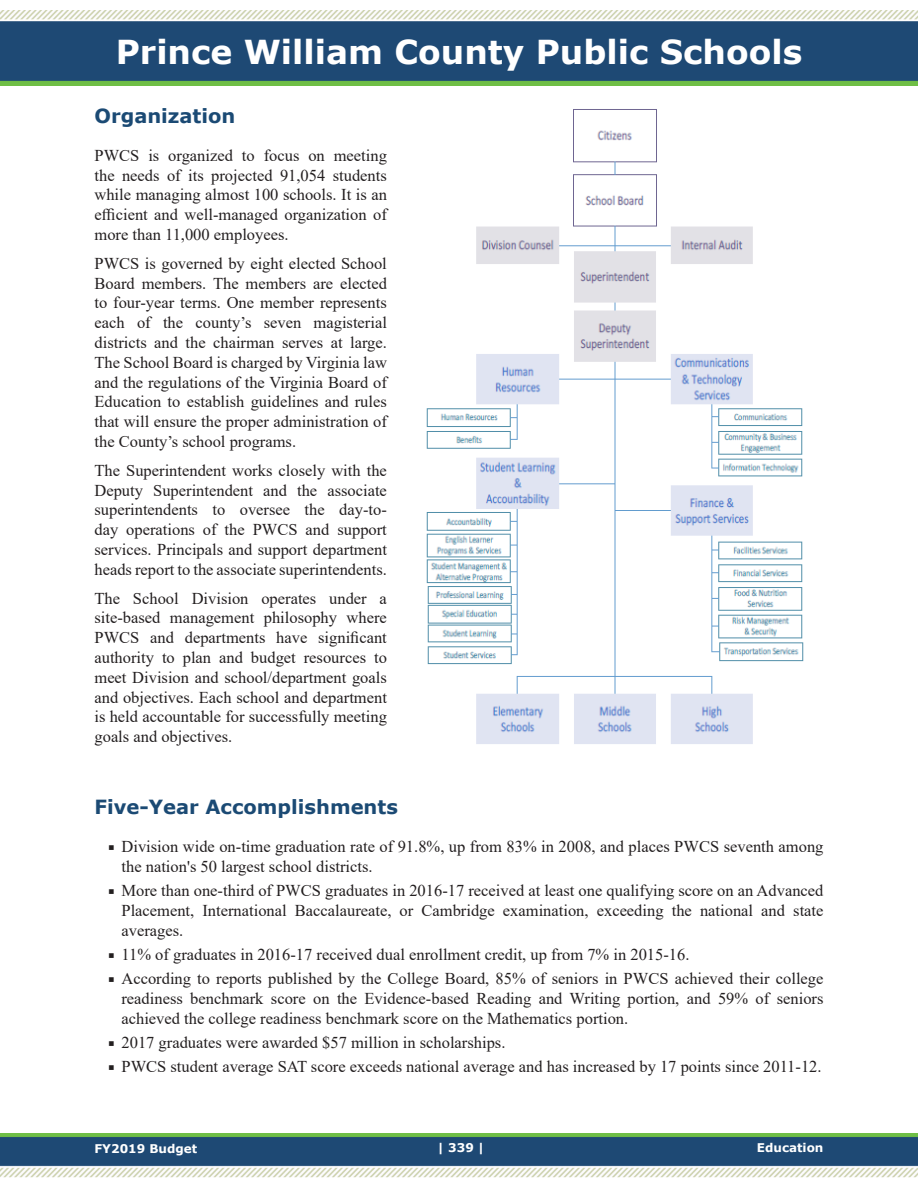
<style>
.page{position:relative;width:918px;height:1188px;background:#fff}
.page>*{position:absolute;margin:0;border:0;box-sizing:border-box;transform-origin:0 0}
.Page_Header{font:700 33px "Verdana";color:#fff}
.Header_Text{font:700 19.5px "Verdana";color:#1b4a74}
.body{font:16.5px/19.8px "Times New Roman";color:#231f20;text-align:justify}
.t1{font:700 12px "Verdana";color:#fff}
</style>
<div class="page">
<img style="left:0;top:1134px;width:918px;height:44px">
<img style="left:0;top:11px;width:918px;height:74px">
<img style="left:426px;top:109px;width:378px;height:635px">
<p class="Page_Header" style="left:116px;top:29px;width:688px">Prince William County Public Schools</p>
<p class="Header_Text" style="left:94px;top:102px;width:142px">Organization</p>
<p class="body" style="left:94px;top:145px;width:294px">PWCS is organized to focus on meeting the needs of its projected 91,054 students while managing almost 100 schools. It is an efficient and well-managed organization of more than 11,000 employees.</p>
<p class="body" style="left:94px;top:253px;width:294px">PWCS is governed by eight elected School Board members. The members are elected to four-year terms. One member represents each of the county’s seven magisterial districts and the chairman serves at large.<br>The School Board is charged by Virginia law and the regulations of the Virginia Board of Education to establish guidelines and rules that will ensure the proper administration of the County’s school programs.</p>
<p class="body" style="left:94px;top:460px;width:294px">The Superintendent works closely with the Deputy Superintendent and the associate superintendents to oversee the day-to&shy;day operations of the PWCS and support services. Principals and support department heads report to the associate superintendents.</p>
<p class="body" style="left:94px;top:588px;width:294px">The School Division operates under a site-based management philosophy where PWCS and departments have significant authority to plan and budget resources to meet Division and school/department goals and objectives. Each school and department is held accountable for successfully meeting goals and objectives.</p>
<p class="Header_Text" style="left:94px;top:793px;width:305px">Five-Year Accomplishments</p>
<p class="body" style="left:122px;top:836px;width:704px;text-indent:-14px">○ Division wide on-time graduation rate of 91.8%, up from 83% in 2008, and places PWCS seventh among the nation's 50 largest school districts.</p>
<p class="body" style="left:122px;top:880px;width:704px;text-indent:-14px">○ More than one-third of PWCS graduates in 2016-17 received at least one qualifying score on an Advanced Placement, International Baccalaureate, or Cambridge examination, exceeding the national and state averages.</p>
<p class="body" style="left:108px;top:944px;width:583px">○ 11% of graduates in 2016-17 received dual enrollment credit, up from 7% in 2015-16.</p>
<p class="body" style="left:122px;top:968px;width:704px;text-indent:-14px">○ According to reports published by the College Board, 85% of seniors in PWCS achieved their college readiness benchmark score on the Evidence-based Reading and Writing portion, and 59% of seniors achieved the college readiness benchmark score on the Mathematics portion.</p>
<p class="body" style="left:108px;top:1032px;width:399px">○ 2017 graduates were awarded $57 million in scholarships.</p>
<p class="body" style="left:108px;top:1056px;width:715px">○ PWCS student average SAT score exceeds national average and has increased by 17 points since 2011-12.</p>
<p class="t1" style="left:94px;top:1140px;width:104px">FY2019 Budget</p>
<p class="t1" style="left:438px;top:1140px;width:48px">| 339 |</p>
<p class="t1" style="left:757px;top:1139px;width:68px">Education</p>
</div>
